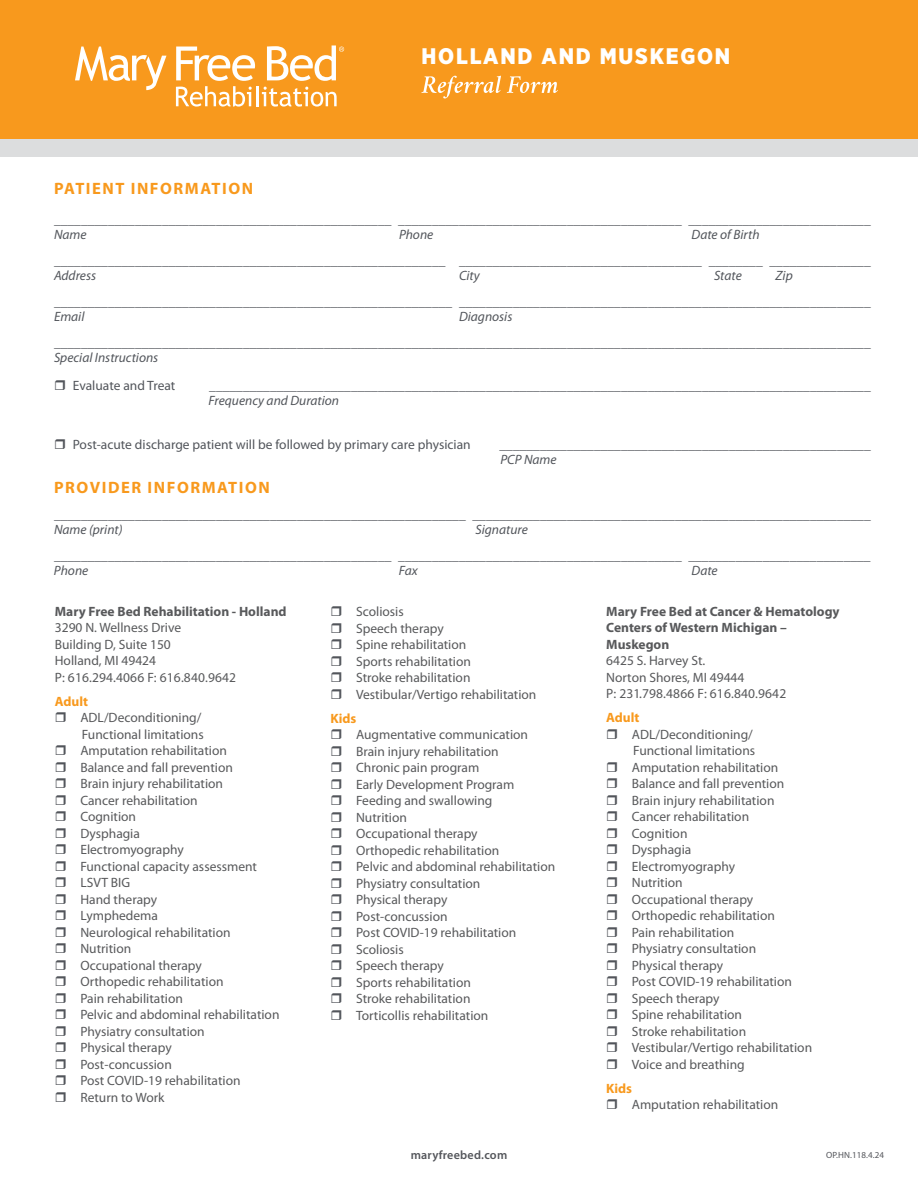
<style>
.page{position:relative;width:918px;height:1188px;background:#fff}
.page>*{position:absolute;margin:0;border:0;box-sizing:border-box;transform-origin:0 0}
.t1{font:900 22.5px "Gotham Narrow";letter-spacing:.08em;color:#fff}
.t2{font:700 16.5px "Myriad Pro";letter-spacing:.095em;color:#f8991d}
.t3{font:13.5px/16.5px "Myriad Pro";color:#58595b}
.t4{font:13.5px "Myriad Pro";color:#52555b}
.t5{font:italic 13.5px "Myriad Pro";color:#52555b}
.t6{font:700 13.5px/16.5px "Myriad Pro";color:#58595b}
.t7{font:700 13.5px "Myriad Pro";color:#f8991d}
.t8{font:600 12.15px "Myriad Pro";letter-spacing:.02em;color:#54565b}
.t9{font:9px "Myriad Pro";letter-spacing:.01em;color:#54565b}
</style>
<div class="page">
<div style="left:0;top:0;width:918px;height:139px;background:#f8991d"></div>
<svg style="left:75px;top:47px;width:91px;height:43px"></svg>
<svg style="left:176px;top:47px;width:79px;height:60px"></svg>
<svg style="left:262px;top:87px;width:75px;height:20px"></svg>
<hr style="left:256px;top:86px;width:2px;height:20px;background:#fff">
<svg style="left:267px;top:45px;width:77px;height:36px"></svg>
<div style="left:0;top:139px;width:918px;height:17px;background:#dcddde"></div>
<svg style="left:421px;top:76px;width:137px;height:22px"></svg>
<h1 class="t1" style="left:421px;top:41px;width:310px">HOLLAND AND MUSKEGON</h1>
<p class="t2" style="left:54px;top:178px;width:200px">PATIENT INFORMATION</p>
<p class="t4" style="left:54px;top:211px;width:818px">__________________________________________________ __________________________________________ ___________________________</p>
<p class="t5" style="left:54px;top:226px;width:34px">Name</p>
<p class="t5" style="left:399px;top:226px;width:36px">Phone</p>
<p class="t5" style="left:692px;top:226px;width:70px">Date of Birth</p>
<p class="t4" style="left:54px;top:252px;width:818px">__________________________________________________________ ____________________________________ ________ _______________</p>
<p class="t5" style="left:54px;top:267px;width:44px">Address</p>
<p class="t5" style="left:459px;top:267px;width:22px">City</p>
<p class="t5" style="left:714px;top:267px;width:29px">State</p>
<p class="t5" style="left:776px;top:267px;width:19px">Zip</p>
<p class="t4" style="left:54px;top:293px;width:818px">___________________________________________________________ _____________________________________________________________</p>
<p class="t5" style="left:54px;top:308px;width:32px">Email</p>
<p class="t5" style="left:459px;top:308px;width:55px">Diagnosis</p>
<p class="t4" style="left:54px;top:334px;width:818px">_________________________________________________________________________________________________________________________</p>
<p class="t5" style="left:54px;top:349px;width:106px">Special Instructions</p>
<p class="t4" style="left:73px;top:378px;width:104px">Evaluate and Treat</p>
<p class="t4" style="left:209px;top:378px;width:663px">__________________________________________________________________________________________________</p>
<p class="t5" style="left:209px;top:393px;width:132px">Frequency and Duration</p>
<p class="t4" style="left:73px;top:436px;width:399px">Post-acute discharge patient will be followed by primary care physician</p>
<p class="t4" style="left:500px;top:436px;width:373px">_______________________________________________________</p>
<p class="t5" style="left:500px;top:451px;width:58px">PCP Name</p>
<p class="t2" style="left:54px;top:477px;width:217px">PROVIDER INFORMATION</p>
<p class="t4" style="left:54px;top:506px;width:818px">_____________________________________________________________ ___________________________________________________________</p>
<p class="t5" style="left:54px;top:521px;width:70px">Name (print)</p>
<p class="t5" style="left:475px;top:521px;width:54px">Signature</p>
<p class="t4" style="left:54px;top:547px;width:818px">__________________________________________________ __________________________________________ ___________________________</p>
<p class="t5" style="left:54px;top:562px;width:36px">Phone</p>
<p class="t5" style="left:399px;top:562px;width:20px">Fax</p>
<p class="t5" style="left:691px;top:562px;width:28px">Date</p>
<p class="t6" style="left:55px;top:603px;width:233px">Mary Free Bed Rehabilitation - Holland</p>
<p class="t3" style="left:55px;top:619px;width:183px">3290 N. Wellness Drive<br>Building D, Suite 150<br>Holland, MI 49424<br>P: 616.294.4066 F: 616.840.9642</p>
<p class="t7" style="left:55px;top:693px;width:35px">Adult</p>
<p class="t3" style="left:80px;top:709px;width:201px">ADL/Deconditioning/<br>Functional limitations<br>Amputation rehabilitation<br>Balance and fall prevention<br>Brain injury rehabilitation<br>Cancer rehabilitation<br>Cognition<br>Dysphagia<br>Electromyography<br>Functional capacity assessment<br>LSVT BIG<br>Hand therapy<br>Lymphedema<br>Neurological rehabilitation<br>Nutrition<br>Occupational therapy<br>Orthopedic rehabilitation<br>Pain rehabilitation<br>Pelvic and abdominal rehabilitation<br>Physiatry consultation<br>Physical therapy<br>Post-concussion<br>Post COVID-19 rehabilitation<br>Return to Work</p>
<p class="t6" style="left:606px;top:603px;width:235px">Mary Free Bed at Cancer &amp; Hematology<br>Centers of Western Michigan –<br>Muskegon</p>
<p class="t3" style="left:606px;top:652px;width:181px">6425 S. Harvey St.<br>Norton Shores, MI 49444<br>P: 231.798.4866 F: 616.840.9642</p>
<p class="t7" style="left:606px;top:709px;width:35px">Adult</p>
<p class="t3" style="left:632px;top:726px;width:182px">ADL/Deconditioning/<br>Functional limitations<br>Amputation rehabilitation<br>Balance and fall prevention<br>Brain injury rehabilitation<br>Cancer rehabilitation<br>Cognition<br>Dysphagia<br>Electromyography<br>Nutrition<br>Occupational therapy<br>Orthopedic rehabilitation<br>Pain rehabilitation<br>Physiatry consultation<br>Physical therapy<br>Post COVID-19 rehabilitation<br>Speech therapy<br>Spine rehabilitation<br>Stroke rehabilitation<br>Vestibular/Vertigo rehabilitation<br>Voice and breathing</p>
<p class="t7" style="left:606px;top:1079px;width:27px">Kids</p>
<p class="t3" style="left:632px;top:1096px;width:148px">Amputation rehabilitation</p>
<p class="t3" style="left:356px;top:603px;width:182px">Scoliosis<br>Speech therapy<br>Spine rehabilitation<br>Sports rehabilitation<br>Stroke rehabilitation<br>Vestibular/Vertigo rehabilitation</p>
<p class="t7" style="left:331px;top:709px;width:27px">Kids</p>
<p class="t3" style="left:356px;top:726px;width:201px">Augmentative communication<br>Brain injury rehabilitation<br>Chronic pain program<br>Early Development Program<br>Feeding and swallowing<br>Nutrition<br>Occupational therapy<br>Orthopedic rehabilitation<br>Pelvic and abdominal rehabilitation<br>Physiatry consultation<br>Physical therapy<br>Post-concussion<br>Post COVID-19 rehabilitation<br>Scoliosis<br>Speech therapy<br>Sports rehabilitation<br>Stroke rehabilitation<br>Torticollis rehabilitation</p>
<p class="t8" style="left:411px;top:1147px;width:98px">maryfreebed.com</p>
<p class="t9" style="left:826px;top:1150px;width:59px">OP.HN.118.4.24</p>
</div>
